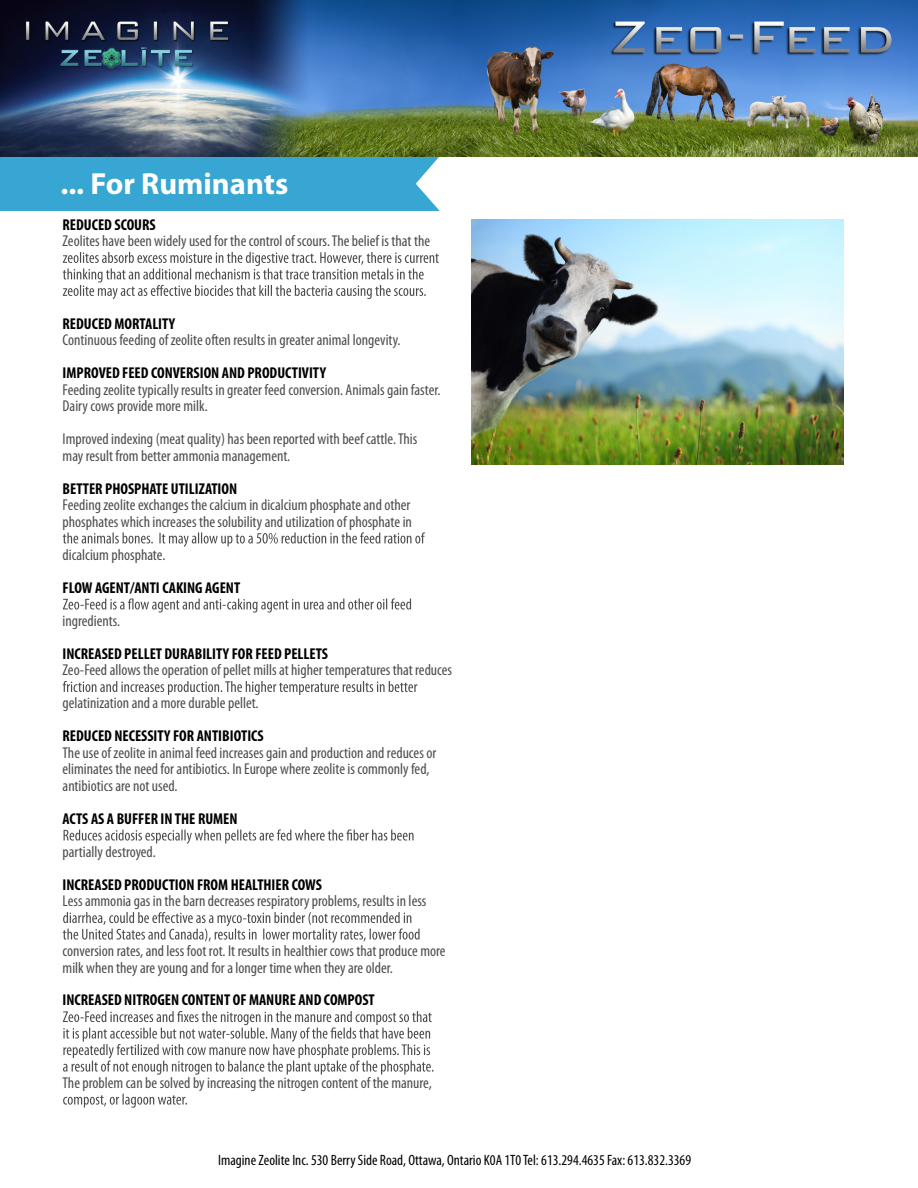
<style>
.page{position:relative;width:918px;height:1188px;background:#fff}
.page>*{position:absolute;margin:0;border:0;box-sizing:border-box;transform-origin:0 0}
.t1{font:700 30.6px "Myriad Pro";color:#fff}
.t2{font:condensed 15.75px/16.5px "Myriad Pro";color:#4d4d4f}
.t3{font:700 condensed 15.75px "Myriad Pro";color:#000}
.t4{font:condensed 15px "Myriad Pro";color:#000}
</style>
<div class="page">
<svg style="left:63px;top:252px;width:376px;height:47px"></svg>
<svg style="left:63px;top:532px;width:362px;height:15px"></svg>
<svg style="left:63px;top:598px;width:348px;height:15px"></svg>
<svg style="left:63px;top:681px;width:354px;height:14px"></svg>
<svg style="left:64px;top:829px;width:350px;height:15px"></svg>
<svg style="left:63px;top:912px;width:357px;height:31px"></svg>
<svg style="left:63px;top:1011px;width:371px;height:64px"></svg>
<svg style="left:63px;top:1094px;width:124px;height:14px"></svg>
<div style="left:0;top:156px;width:440px;height:55px;background:#37a6d2"></div>
<img style="left:0;top:0;width:918px;height:156px">
<img style="left:471px;top:219px;width:373px;height:245px">
<h1 class="t1" style="left:60px;top:163px;width:229px">... For Ruminants</h1>
<p class="t3" style="left:63px;top:215px;width:95px">REDUCED SCOURS</p>
<p class="t2" style="left:63px;top:233px;width:369px">Zeolites have been widely used for the control of scours.The belief is that the</p>
<p class="t3" style="left:63px;top:314px;width:114px">REDUCED MORTALITY</p>
<p class="t2" style="left:63px;top:332px;width:339px">Continuous feeding of zeolite often results in greater animal longevity.</p>
<p class="t3" style="left:63px;top:363px;width:265px">IMPROVED FEED CONVERSION AND PRODUCTIVITY</p>
<p class="t2" style="left:63px;top:381px;width:380px">Feeding zeolite typically results in greater feed conversion. Animals gain faster.<br>Dairy cows provide more milk.</p>
<p class="t2" style="left:63px;top:431px;width:356px">Improved indexing (meat quality) has been reported with beef cattle.This may result from better ammonia management.</p>
<p class="t3" style="left:63px;top:479px;width:176px">BETTER PHOSPHATE UTILIZATION</p>
<p class="t2" style="left:63px;top:497px;width:351px">Feeding zeolite exchanges the calcium in dicalcium phosphate and other phosphates which increases the solubility and utilization of phosphate in</p>
<p class="t2" style="left:63px;top:546px;width:104px">dicalcium phosphate.</p>
<p class="t3" style="left:63px;top:578px;width:179px">FLOW AGENT/ANTI CAKING AGENT</p>
<p class="t2" style="left:63px;top:612px;width:59px">ingredients.</p>
<p class="t3" style="left:63px;top:644px;width:267px">INCREASED PELLET DURABILITY FOR FEED PELLETS</p>
<p class="t2" style="left:63px;top:654px;width:391px;line-height:33px">Zeo-Feed allows the operation of pellet mills at higher temperatures that reduces gelatinization and a more durable pellet.</p>
<p class="t3" style="left:63px;top:726px;width:203px">REDUCED NECESSITY FOR ANTIBIOTICS</p>
<p class="t2" style="left:63px;top:744px;width:375px">The use of zeolite in animal feed increases gain and production and reduces or eliminates the need for antibiotics. In Europe where zeolite is commonly fed, antibiotics are not used.</p>
<p class="t3" style="left:63px;top:809px;width:177px">ACTS AS A BUFFER IN THE RUMEN</p>
<p class="t2" style="left:63px;top:843px;width:95px">partially destroyed.</p>
<p class="t3" style="left:63px;top:875px;width:261px">INCREASED PRODUCTION FROM HEALTHIER COWS</p>
<p class="t2" style="left:63px;top:893px;width:365px">Less ammonia gas in the barn decreases respiratory problems, results in less</p>
<p class="t2" style="left:63px;top:942px;width:385px">conversion rates, and less foot rot. It results in healthier cows that produce more milk when they are young and for a longer time when they are older.</p>
<p class="t3" style="left:63px;top:990px;width:314px">INCREASED NITROGEN CONTENT OF MANURE AND COMPOST</p>
<p class="t2" style="left:63px;top:1074px;width:371px">The problem can be solved by increasing the nitrogen content of the manure,</p>
<p class="t4" style="left:218px;top:1151px;width:475px">Imagine Zeolite Inc. 530 Berry Side Road, Ottawa, Ontario K0A 1T0Tel: 613.294.4635 Fax: 613.832.3369</p>
</div>
